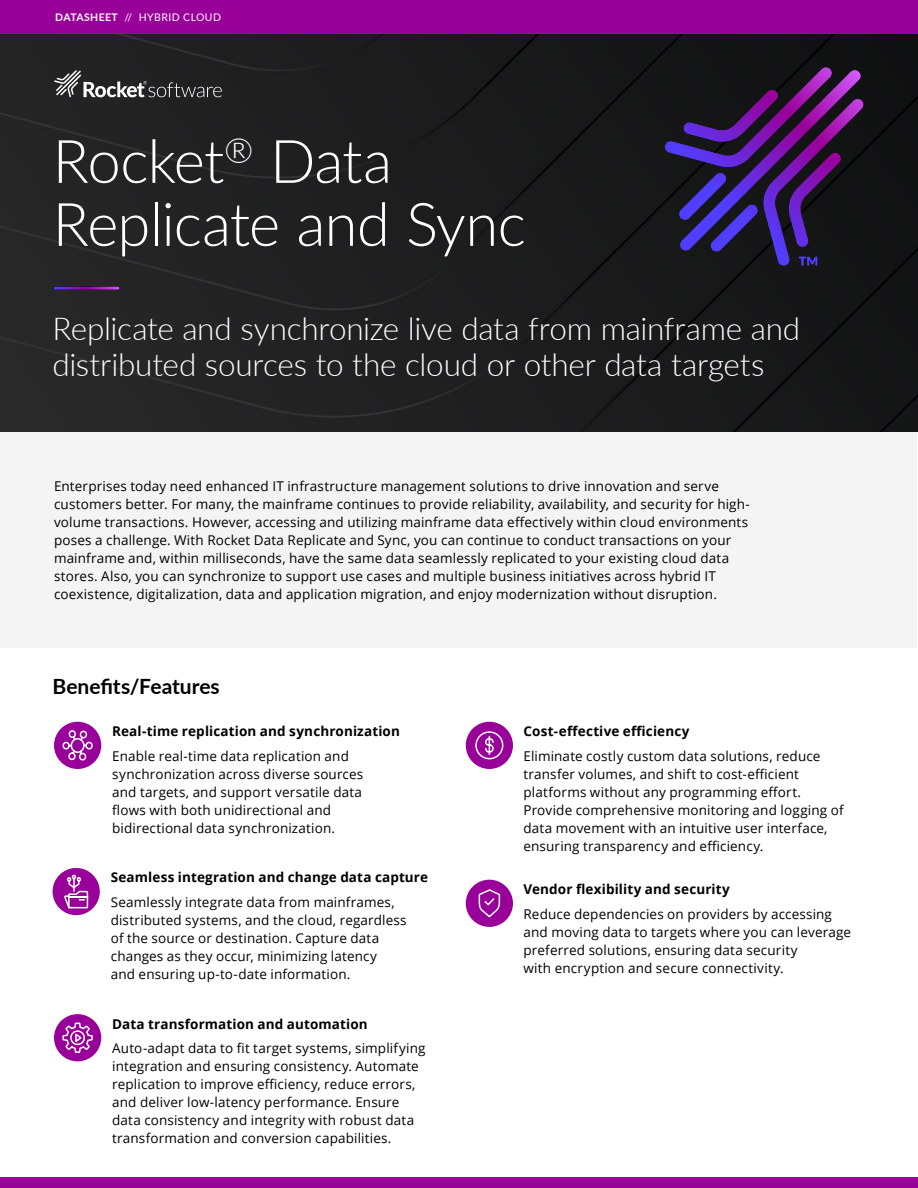
<style>
.page{position:relative;width:918px;height:1188px;background:#fff}
.page>*{position:absolute;margin:0;border:0;box-sizing:border-box;transform-origin:0 0}
.t1{font:300 60px/63px "Lato";letter-spacing:-.02em;color:#fff}
.t2{font:300 31.5px/36px "Lato";letter-spacing:-.01em;color:#fff}
.t3{font:700 21px "Lato";color:#000}
.t4{font:13.5px/18px "Open Sans";letter-spacing:.01em;color:#000}
.t5{font:700 13.5px "Open Sans";letter-spacing:.01em;color:#000}
.Eyebrow{font:10.5px "Lato";letter-spacing:.04em;color:#fff}
.s1{font-weight:700}
</style>
<div class="page">
<div style="left:1px;top:430px;width:916px;height:218px;background:#f4f4f5"></div>
<div style="left:0;top:1177px;width:918px;height:11px;background:#909"></div>
<img style="left:0;top:34px;width:918px;height:398px">
<svg style="left:54px;top:70px;width:168px;height:27px;background:#494949"></svg>
<div style="left:0;top:0;width:918px;height:34px;background:#909"></div>
<svg style="left:665px;top:68px;width:198px;height:198px;background:#311a4d"></svg>
<hr style="left:55px;top:287px;width:63px;height:3px;background:#fff">
<div style="left:54px;top:722px;width:47px;height:47px;background:#909;border-radius:50%"></div>
<svg style="left:62px;top:730px;width:31px;height:31px"></svg>
<div style="left:53px;top:868px;width:47px;height:47px;background:#909;border-radius:50%"></div>
<svg style="left:64px;top:874px;width:25px;height:35px"></svg>
<div style="left:54px;top:1014px;width:47px;height:47px;background:#909;border-radius:50%"></div>
<svg style="left:62px;top:1022px;width:31px;height:31px"></svg>
<div style="left:466px;top:722px;width:47px;height:47px;background:#909;border-radius:50%"></div>
<svg style="left:475px;top:731px;width:29px;height:29px"></svg>
<div style="left:466px;top:880px;width:47px;height:47px;background:#909;border-radius:50%"></div>
<svg style="left:478px;top:889px;width:23px;height:29px"></svg>
<p class="Eyebrow" style="left:55px;top:10px;width:167px"><span class="s1">DATASHEET</span> // HYBRID CLOUD</p>
<h1 class="t1" style="left:53px;top:128px;width:475px">Rocket<sup>®</sup> Data<br>Replicate and Sync</h1>
<h2 class="t2" style="left:53px;top:310px;width:749px">Replicate and synchronize live data from mainframe and distributed sources to the cloud or other data targets</h2>
<p class="t4" style="left:54px;top:477px;width:697px">Enterprises today need enhanced IT infrastructure management solutions to drive innovation and serve customers better. For many, the mainframe continues to provide reliability, availability, and security for high&shy;volume transactions. However, accessing and utilizing mainframe data effectively within cloud environments poses a challenge. With Rocket Data Replicate and Sync, you can continue to conduct transactions on your mainframe and, within milliseconds, have the same data seamlessly replicated to your existing cloud data stores. Also, you can synchronize to support use cases and multiple business initiatives across hybrid IT coexistence, digitalization, data and application migration, and enjoy modernization without disruption.</p>
<h3 class="t3" style="left:53px;top:671px;width:169px">Benefits/Features</h3>
<h5 class="t5" style="left:112px;top:722px;width:289px">Real-time replication and synchronization</h5>
<p class="t4" style="left:112px;top:747px;width:253px">Enable real-time data replication and synchronization across diverse sources and targets, and support versatile data flows with both unidirectional and bidirectional data synchronization.</p>
<h5 class="t5" style="left:111px;top:868px;width:319px">Seamless integration and change data capture</h5>
<p class="t4" style="left:111px;top:893px;width:297px">Seamlessly integrate data from mainframes, distributed systems, and the cloud, regardless of the source or destination. Capture data changes as they occur, minimizing latency<br>and ensuring up-to-date information.</p>
<h5 class="t5" style="left:112px;top:1014px;width:257px">Data transformation and automation</h5>
<p class="t4" style="left:112px;top:1039px;width:315px">Auto-adapt data to fit target systems, simplifying integration and ensuring consistency. Automate replication to improve efficiency, reduce errors, and deliver low-latency performance. Ensure data consistency and integrity with robust data transformation and conversion capabilities.</p>
<h5 class="t5" style="left:524px;top:722px;width:168px">Cost-effective efficiency</h5>
<p class="t4" style="left:524px;top:747px;width:322px">Eliminate costly custom data solutions, reduce transfer volumes, and shift to cost-efficient platforms without any programming effort.<br>Provide comprehensive monitoring and logging of data movement with an intuitive user interface, ensuring transparency and efficiency.</p>
<h5 class="t5" style="left:524px;top:880px;width:208px">Vendor flexibility and security</h5>
<p class="t4" style="left:524px;top:905px;width:329px">Reduce dependencies on providers by accessing and moving data to targets where you can leverage preferred solutions, ensuring data security<br>with encryption and secure connectivity.</p>
</div>
